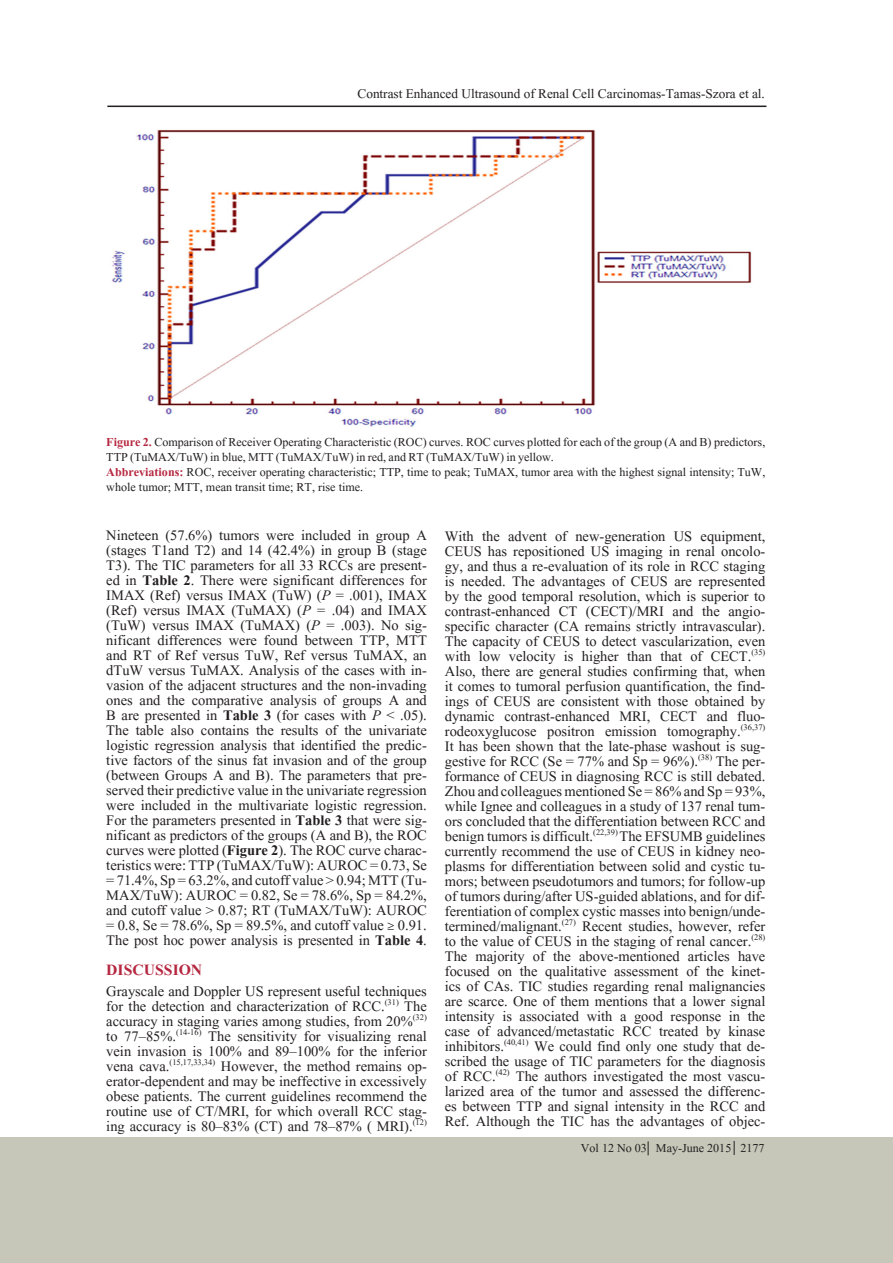
<style>
.page{position:relative;width:893px;height:1263px;background:#fff}
.page>*{position:absolute;margin:0;border:0;box-sizing:border-box;transform-origin:0 0}
.t1{font:700 19.5px "Aparajita";color:#b62841}
.t2{font:18px/15px "Aparajita";color:#231f20;text-align:justify}
.t3{font:16.5px "Aparajita";color:#231f20}
.t4{font:15px/15px "Aparajita";color:#231f20}
.s1{font-weight:700;color:#b62841}
.s2{font-weight:700}
.s3{font-style:italic}
.s4{font-family:"Adobe Arabic"}
</style>
<div class="page">
<div style="left:0;top:1137px;width:893px;height:126px;background:#c7c7b9"></div>
<hr style="left:107px;top:106px;width:659px;height:1px;background:#231f20">
<img style="left:112px;top:129px;width:640px;height:298px">
<svg style="left:648px;top:1141px;width:1px;height:14px"></svg>
<svg style="left:734px;top:1141px;width:1px;height:14px"></svg>
<p class="t3" style="left:357px;top:85px;width:409px">Contrast Enhanced Ultrasound of Renal Cell Carcinomas-Tamas-Szora et al.</p>
<p class="t4" style="left:106px;top:436px;width:660px"><span class="s1">Figure 2.</span> Comparison of Receiver Operating Characteristic (ROC) curves. ROC curves plotted for each of the group (A and B) predictors,<br>TTP (TuMAX/TuW) in blue, MTT (TuMAX/TuW) in red, and RT (TuMAX/TuW) in yellow.</p>
<p class="t4" style="left:106px;top:466px;width:661px"><span class="s1">Abbreviations:</span> ROC, receiver operating characteristic; TTP, time to peak; TuMAX, tumor area with the highest signal intensity; TuW, whole tumor; MTT, mean transit time; RT, rise time.</p>
<p class="t2" style="left:106px;top:529px;width:322px">Nineteen (57.6%) tumors were included in group A (stages T1and T2) and 14 (42.4%) in group B (stage T3). The TIC parameters for all 33 RCCs are present&shy;ed in <span class="s2">Table 2</span>. There were significant differences for IMAX (Ref) versus IMAX (TuW) (<span class="s3">P</span> = .001), IMAX (Ref) versus IMAX (TuMAX) (<span class="s3">P</span> = .04) and IMAX (TuW) versus IMAX (TuMAX) (<span class="s3">P</span> = .003). No sig&shy;nificant differences were found between TTP, MTT and RT of Ref versus TuW, Ref versus TuMAX, an dTuW versus TuMAX. Analysis of the cases with in&shy;vasion of the adjacent structures and the non-invading ones and the comparative analysis of groups A and B are presented in <span class="s2">Table 3</span> (for cases with <span class="s3">P</span> &lt; .05).<br>The table also contains the results of the univariate logistic regression analysis that identified the predic&shy;tive factors of the sinus fat invasion and of the group (between Groups A and B). The parameters that pre&shy;served their predictive value in the univariate regression were included in the multivariate logistic regression.</p>
<p class="t2" style="left:106px;top:814px;width:322px">For the parameters presented in <span class="s2">Table 3</span> that were sig&shy;nificant as predictors of the groups (A and B), the ROC curves were plotted (<span class="s2">Figure 2</span>). The ROC curve charac&shy;teristics were: TTP (TuMAX/TuW): AUROC = 0.73, Se = 71.4%, Sp = 63.2%, and cutoff value &gt; 0.94; MTT (Tu-MAX/TuW): AUROC = 0.82, Se = 78.6%, Sp = 84.2%, and cutoff value &gt; 0.87; RT (TuMAX/TuW): AUROC = 0.8, Se = 78.6%, Sp = 89.5%, and cutoff value <span class="s4">≥</span> 0.91.<br>The post hoc power analysis is presented in <span class="s2">Table 4</span>.</p>
<p class="t1" style="left:106px;top:960px;width:98px">DISCUSSION</p>
<p class="t2" style="left:106px;top:985px;width:322px">Grayscale and Doppler US represent useful techniques for the detection and characterization of RCC.<sup>(31)</sup> The accuracy in staging varies among studies, from 20%<sup>(32) </sup>to 77–85%.<sup>(14-16)</sup> The sensitivity for visualizing renal vein invasion is 100% and 89–100% for the inferior vena cava.<sup>(15,17,33,34)</sup> However, the method remains op&shy;erator-dependent and may be ineffective in excessively obese patients. The current guidelines recommend the routine use of CT/MRI, for which overall RCC stag&shy;ing accuracy is 80–83% (CT) and 78–87% ( MRI).<sup>(12)</sup></p>
<p class="t2" style="left:445px;top:531px;width:322px">With the advent of new-generation US equipment, CEUS has repositioned US imaging in renal oncolo&shy;gy, and thus a re-evaluation of its role in RCC staging is needed. The advantages of CEUS are represented by the good temporal resolution, which is superior to contrast-enhanced CT (CECT)/MRI and the angio&shy;specific character (CA remains strictly intravascular).<br>The capacity of CEUS to detect vascularization, even with low velocity is higher than that of CECT.<sup>(35)<br></sup>Also, there are general studies confirming that, when it comes to tumoral perfusion quantification, the find&shy;ings of CEUS are consistent with those obtained by dynamic contrast-enhanced MRI, CECT and fluo&shy;rodeoxyglucose positron emission tomography.<sup>(36,37)</sup></p>
<p class="t2" style="left:445px;top:741px;width:322px">It has been shown that the late-phase washout is sug&shy;gestive for RCC (Se = 77% and Sp = 96%).<sup>(38)</sup> The per&shy;formance of CEUS in diagnosing RCC is still debated.<br>Zhou and colleagues mentioned Se = 86% and Sp = 93%, while Ignee and colleagues in a study of 137 renal tum&shy;ors concluded that the differentiation between RCC and benign tumors is difficult.<sup>(22,39)</sup> The EFSUMB guidelines currently recommend the use of CEUS in kidney neo&shy;plasms for differentiation between solid and cystic tu&shy;mors; between pseudotumors and tumors; for follow-up of tumors during/after US-guided ablations, and for dif&shy;ferentiation of complex cystic masses into benign/unde&shy;termined/malignant.<sup>(27)</sup> Recent studies, however, refer to the value of CEUS in the staging of renal cancer.<sup>(28)</sup></p>
<p class="t2" style="left:445px;top:951px;width:322px">The majority of the above-mentioned articles have focused on the qualitative assessment of the kinet&shy;ics of CAs. TIC studies regarding renal malignancies are scarce. One of them mentions that a lower signal intensity is associated with a good response in the case of advanced/metastatic RCC treated by kinase inhibitors.<sup>(40,41)</sup> We could find only one study that de&shy;scribed the usage of TIC parameters for the diagnosis of RCC.<sup>(42)</sup> The authors investigated the most vascu&shy;larized area of the tumor and assessed the differenc&shy;es between TTP and signal intensity in the RCC and Ref. Although the TIC has the advantages of objec-</p>
<p class="t4" style="left:581px;top:1142px;width:185px">Vol 12 No 03 May-June 2015 2177</p>
</div>
